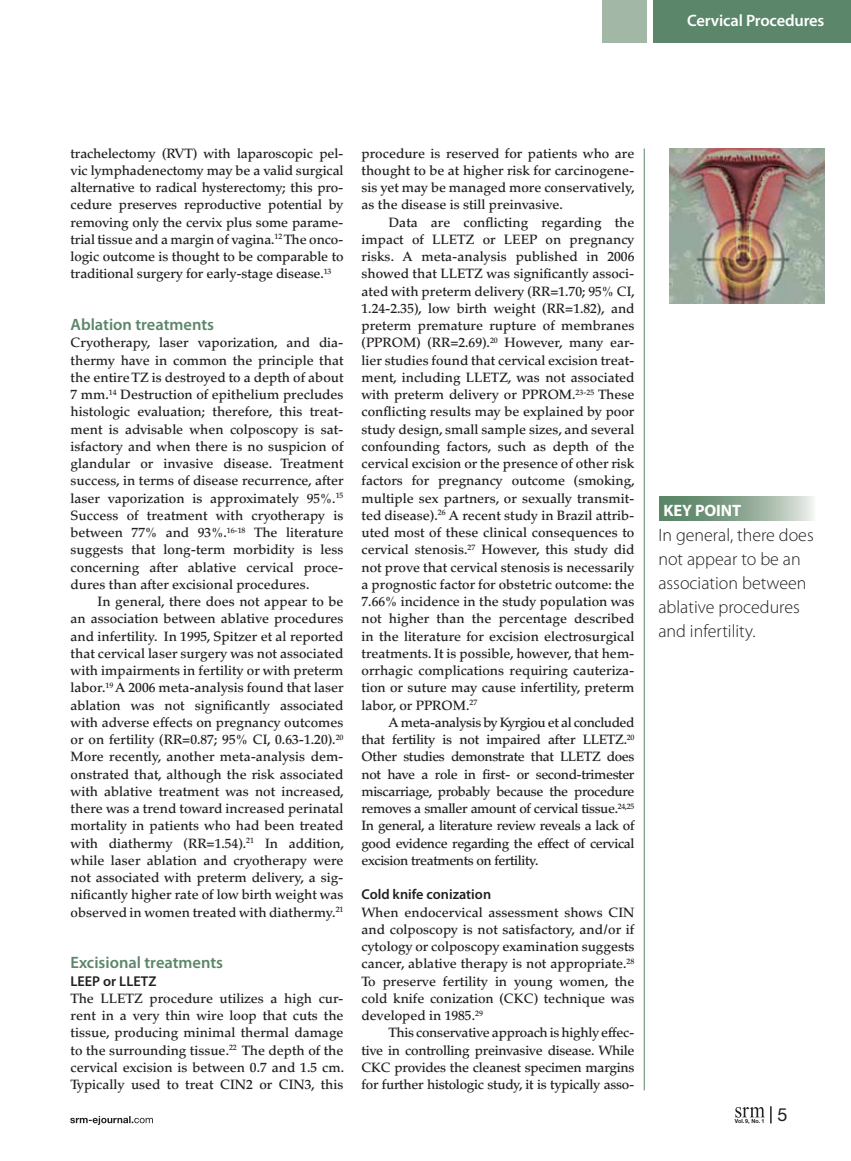
<style>
.page{position:relative;width:851px;height:1161px;background:#fff}
.page>*{position:absolute;margin:0;border:0;box-sizing:border-box;transform-origin:0 0}
.t1{font:300 18px/24px "Myriad Pro";color:#231f20}
.t2{font:18px "Helvetica Neue LT Std";color:#231f20}
.t3{font:600 16.5px "Myriad Pro";color:#5b8669}
.t4{font:600 16.5px "Myriad Pro";letter-spacing:-.01em;color:#fff}
.t5{font:700 16.5px "Myriad Pro";letter-spacing:-.01em;color:#fff}
.t6{font:600 14.25px "Myriad Pro";color:#231f20}
.t7{font:500 13.5px/17.2px "Palatino LT Std";color:#231f20;text-align:justify}
.t8{font:700 5.7px "Helvetica Neue LT Std";color:#231f20}
</style>
<div class="page">
<svg style="left:70px;top:1116px;width:83px;height:9px"></svg>
<svg style="left:770px;top:1106px;width:1px;height:18px"></svg>
<svg style="left:735px;top:1107px;width:29px;height:11px"></svg>
<svg style="left:660px;top:497px;width:154px;height:24px;background:#90aa96"></svg>
<hr style="left:643px;top:148px;width:1px;height:942px;background:#5b8669">
<img style="left:669px;top:148px;width:155px;height:156px">
<div style="left:653px;top:0;width:197px;height:42px;background:#5b8669"></div>
<div style="left:602px;top:0;width:45px;height:42px;background:#a2b7a5"></div>
<p class="t4" style="left:687px;top:10px;width:139px">Cervical Procedures</p>
<p class="t7" style="left:71px;top:145px;width:274px">trachelectomy (RVT) with laparoscopic pel&shy;vic lymphadenectomy may be a valid surgical alternative to radical hysterectomy; this pro&shy;cedure preserves reproductive potential by removing only the cervix plus some parame&shy;trial tissue and a margin of vagina.<sup>12</sup> The onco&shy;logic outcome is thought to be comparable to traditional surgery for early-stage disease.<sup>13</sup></p>
<p class="t3" style="left:71px;top:314px;width:145px">Ablation treatments</p>
<p class="t7" style="left:71px;top:334px;width:274px">Cryotherapy, laser vaporization, and dia&shy;thermy have in common the principle that the entire TZ is destroyed to a depth of about 7 mm.<sup>14</sup> Destruction of epithelium precludes histologic evaluation; therefore, this treat&shy;ment is advisable when colposcopy is sat&shy;isfactory and when there is no suspicion of glandular or invasive disease. Treatment success, in terms of disease recurrence, after laser vaporization is approximately 95%.<sup>15<br></sup>Success of treatment with cryotherapy is between 77% and 93%.<sup>16-18</sup> The literature suggests that long-term morbidity is less concerning after ablative cervical proce&shy;dures than after excisional procedures.</p>
<p class="t7" style="left:71px;top:593px;width:275px;text-indent:27px">In general, there does not appear to be an association between ablative procedures and infertility. In 1995, Spitzer et al reported that cervical laser surgery was not associated with impairments in fertility or with preterm labor.<sup>19</sup> A 2006 meta-analysis found that laser ablation was not significantly associated with adverse effects on pregnancy outcomes or on fertility (RR=0.87; 95% CI, 0.63-1.20).<sup>20<br></sup>More recently, another meta-analysis dem&shy;onstrated that, although the risk associated with ablative treatment was not increased, there was a trend toward increased perinatal mortality in patients who had been treated with diathermy (RR=1.54).<sup>21</sup> In addition, while laser ablation and cryotherapy were not associated with preterm delivery, a sig&shy;nificantly higher rate of low birth weight was observed in women treated with diathermy.<sup>21</sup></p>
<p class="t3" style="left:71px;top:952px;width:154px">Excisional treatments</p>
<p class="t6" style="left:71px;top:972px;width:87px">LEEP or LLETZ</p>
<p class="t7" style="left:71px;top:990px;width:275px">The LLETZ procedure utilizes a high cur&shy;rent in a very thin wire loop that cuts the tissue, producing minimal thermal damage to the surrounding tissue.<sup>22</sup> The depth of the cervical excision is between 0.7 and 1.5 cm.<br>Typically used to treat CIN2 or CIN3, this</p>
<p class="t7" style="left:361px;top:145px;width:275px">procedure is reserved for patients who are thought to be at higher risk for carcinogene&shy;sis yet may be managed more conservatively, as the disease is still preinvasive.</p>
<p class="t7" style="left:361px;top:214px;width:275px;text-indent:27px">Data are conflicting regarding the impact of LLETZ or LEEP on pregnancy risks. A meta-analysis published in 2006 showed that LLETZ was significantly associ&shy;ated with preterm delivery (RR=1.70; 95% CI, 1.24-2.35), low birth weight (RR=1.82), and preterm premature rupture of membranes (PPROM) (RR=2.69).<sup>20</sup> However, many ear&shy;lier studies found that cervical excision treat&shy;ment, including LLETZ, was not associated with preterm delivery or PPROM.<sup>23-25</sup> These conflicting results may be explained by poor study design, small sample sizes, and several confounding factors, such as depth of the cervical excision or the presence of other risk factors for pregnancy outcome (smoking, multiple sex partners, or sexually transmit&shy;ted disease).<sup>26</sup> A recent study in Brazil attrib&shy;uted most of these clinical consequences to cervical stenosis.<sup>27</sup> However, this study did not prove that cervical stenosis is necessarily a prognostic factor for obstetric outcome: the 7.66% incidence in the study population was not higher than the percentage described in the literature for excision electrosurgical treatments. It is possible, however, that hem&shy;orrhagic complications requiring cauteriza&shy;tion or suture may cause infertility, preterm labor, or PPROM.<sup>27</sup></p>
<p class="t7" style="left:361px;top:714px;width:274px;text-indent:27px">A meta-analysis by Kyrgiou et al concluded that fertility is not impaired after LLETZ.<sup>20<br></sup>Other studies demonstrate that LLETZ does not have a role in first- or second-trimester miscarriage, probably because the procedure removes a smaller amount of cervical tissue.<sup>24,25<br></sup>In general, a literature review reveals a lack of good evidence regarding the effect of cervical excision treatments on fertility.</p>
<p class="t6" style="left:361px;top:885px;width:131px">Cold knife conization</p>
<p class="t7" style="left:361px;top:904px;width:274px">When endocervical assessment shows CIN and colposcopy is not satisfactory, and/or if cytology or colposcopy examination suggests cancer, ablative therapy is not appropriate.<sup>28<br></sup>To preserve fertility in young women, the cold knife conization (CKC) technique was developed in 1985.<sup>29</sup></p>
<p class="t7" style="left:361px;top:1024px;width:274px;text-indent:27px">This conservative approach is highly effec&shy;tive in controlling preinvasive disease. While CKC provides the cleanest specimen margins for further histologic study, it is typically asso-</p>
<p class="t5" style="left:663px;top:500px;width:79px">KEY POINT</p>
<h1 class="t1" style="left:658px;top:523px;width:157px">In general, there does not appear to be an association between ablative procedures and infertility.</h1>
<p class="t8" style="left:734px;top:1118px;width:31px">Vol. 9, No. 1</p>
<h1 class="t2" style="left:777px;top:1104px;width:12px">5</h1>
</div>
